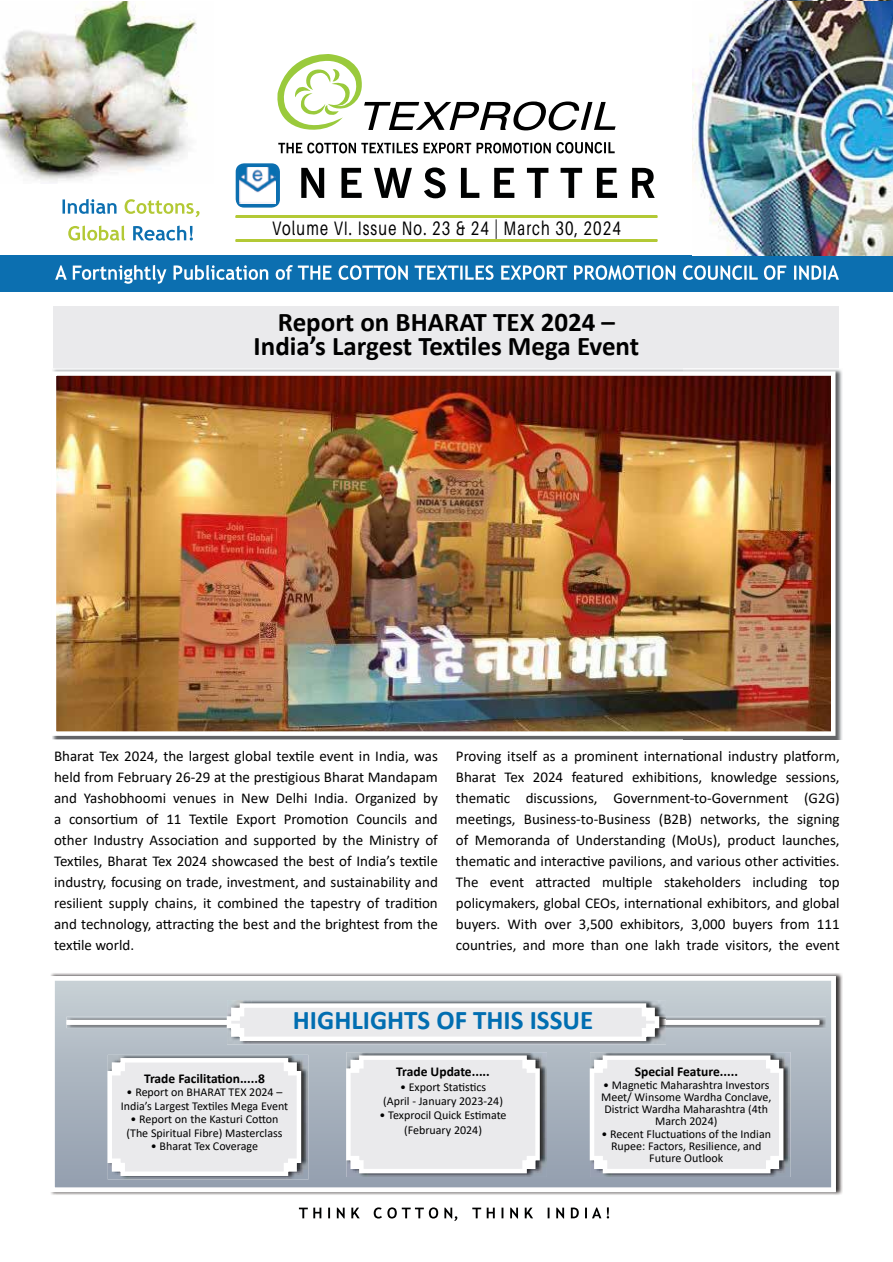
<style>
.page{position:relative;width:893px;height:1262px;background:#fff}
.page>*{position:absolute;margin:0;border:0;box-sizing:border-box;transform-origin:0 0}
.t1{font:700 27px/24px "Calibri";color:#000;text-align:center}
.t2{font:700 27px "Calibri";color:#016eb1}
.t3{font:19.5px "Aileron";letter-spacing:.08em;color:#000;scale:.75 1}
.t4{font:15px/21px "Calibri";color:#000;text-align:justify}
.t5{font:700 13.5px "Calibri";color:#000}
.t6{font:12px/12.3px "Calibri";color:#000;text-align:center}
</style>
<div class="page">
<img style="left:51px;top:973px;width:791px;height:222px">
<svg style="left:51px;top:976px;width:784px;height:216px;background:#b9c1ca"></svg>
<svg style="left:107px;top:1054px;width:201px;height:125px;background:#e1e2e4"></svg>
<svg style="left:66px;top:1000px;width:759px;height:44px"></svg>
<svg style="left:346px;top:1052px;width:200px;height:124px;background:#e1e2e4"></svg>
<svg style="left:589px;top:1052px;width:201px;height:124px;background:#e1e1e4"></svg>
<svg style="left:299px;top:1207px;width:310px;height:14px"></svg>
<img style="left:0;top:1px;width:197px;height:182px">
<div style="left:0;top:255px;width:892px;height:37px;background:#0c6fb0"></div>
<svg style="left:62px;top:199px;width:137px;height:41px"></svg>
<svg style="left:55px;top:265px;width:783px;height:19px"></svg>
<svg style="left:277px;top:54px;width:338px;height:99px"></svg>
<svg style="left:235px;top:215px;width:422px;height:3px"></svg>
<svg style="left:235px;top:239px;width:422px;height:2px"></svg>
<div style="left:235px;top:163px;width:45px;height:44px;background:#0c6fb0;border-radius:8px"></div>
<img style="left:239px;top:167px;width:37px;height:36px">
<svg style="left:301px;top:167px;width:353px;height:31px"></svg>
<img style="left:692px;top:1px;width:200px;height:254px">
<div style="left:54px;top:306px;width:784px;height:62px;background:#eaeaec"></div>
<img style="left:52px;top:368px;width:789px;height:371px">
<img style="left:57px;top:376px;width:773px;height:355px">
<div style="left:52px;top:371px;width:783px;height:365px;border:4px solid #fff"></div>
<h2 class="t3" style="left:272px;top:217px;width:466px">Volume VI. Issue No. 23 &amp; 24 | March 30, 2024</h2>
<h1 class="t1" style="left:253px;top:309px;width:387px">Report on BHARAT TEX 2024 –<br>India’s Largest Textiles Mega Event</h1>
<p class="t4" style="left:54px;top:744px;width:385px">Bharat Tex 2024, the largest global textile event in India, was held from February 26-29 at the prestigious Bharat Mandapam and Yashobhoomi venues in New Delhi India. Organized by a consortium of 11 Textile Export Promotion Councils and other Industry Association and supported by the Ministry of Textiles, Bharat Tex 2024 showcased the best of India’s textile industry, focusing on trade, investment, and sustainability and resilient supply chains, it combined the tapestry of tradition and technology, attracting the best and the brightest from the textile world.</p>
<p class="t4" style="left:455px;top:744px;width:385px">Proving itself as a prominent international industry platform, Bharat Tex 2024 featured exhibitions, knowledge sessions, thematic discussions, Government-to-Government (G2G) meetings, Business-to-Business (B2B) networks, the signing of Memoranda of Understanding (MoUs), product launches, thematic and interactive pavilions, and various other activities.<br>The event attracted multiple stakeholders including top policymakers, global CEOs, international exhibitors, and global buyers. With over 3,500 exhibitors, 3,000 buyers from 111 countries, and more than one lakh trade visitors, the event</p>
<h1 class="t2" style="left:293px;top:1001px;width:302px">HIGHLIGHTS OF THIS ISSUE</h1>
<p class="t5" style="left:144px;top:1068px;width:122px">Trade Facilitation.....8</p>
<p class="t6" style="left:121px;top:1085px;width:169px;line-height:13.5px">• Report on BHARAT TEX 2024 –<br>India’s Largest Textiles Mega Event</p>
<p class="t6" style="left:126px;top:1112px;width:157px;line-height:13.5px">• Report on the Kasturi Cotton (The Spiritual Fibre) Masterclass</p>
<p class="t6" style="left:151px;top:1139px;width:109px">• Bharat Tex Coverage</p>
<p class="t5" style="left:396px;top:1062px;width:95px">Trade Update.....</p>
<p class="t6" style="left:383px;top:1079px;width:121px;line-height:14.4px">• Export Statistics<br>(April - January 2023-24)</p>
<p class="t6" style="left:379px;top:1107px;width:128px;line-height:14.4px">• Texprocil Quick Estimate (February 2024)</p>
<p class="t5" style="left:634px;top:1062px;width:105px">Special Feature.....</p>
<p class="t6" style="left:600px;top:1078px;width:172px">• Magnetic Maharashtra Investors<br>Meet/ Winsome Wardha Conclave,<br>District Wardha Maharashtra (4th<br>March 2024)</p>
<p class="t6" style="left:601px;top:1127px;width:171px">• Recent Fluctuations of the Indian<br>Rupee: Factors, Resilience, and<br>Future Outlook</p>
</div>
